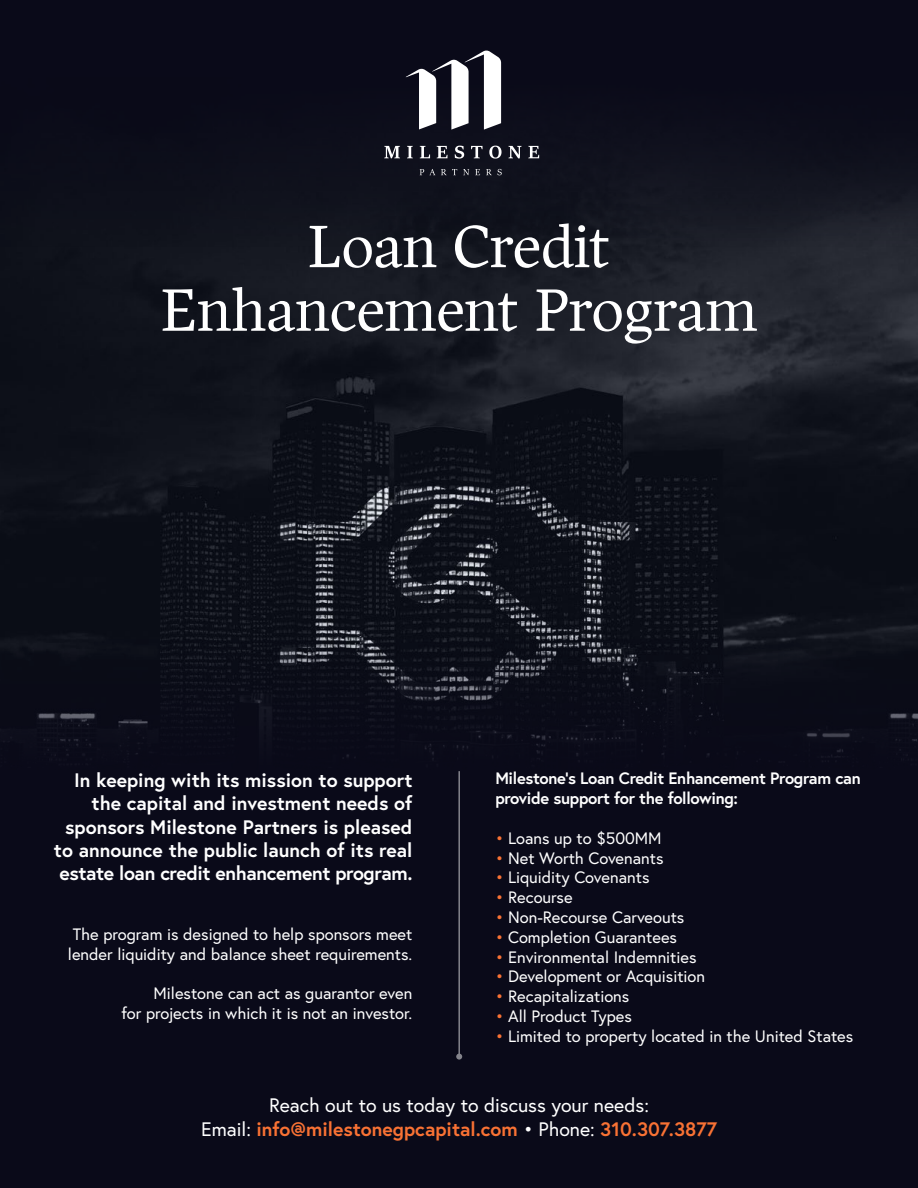
<style>
.page{position:relative;width:918px;height:1188px;background:#0a0a19}
.page>*{position:absolute;margin:0;border:0;box-sizing:border-box;transform-origin:0 0}
.t1{font:300 60px/63.6px "Harfang";letter-spacing:-.005em;color:#fff;text-align:center}
.t2{font:700 19.5px/23.4px "Europa";color:#fff;text-align:right}
.t3{font:19.5px/23.4px "Europa";color:#fff;text-align:center}
.t4{font:16.5px/19.8px "Europa";color:#fff}
.t5{font:700 16.5px/19.8px "Europa";letter-spacing:-.02em;color:#fff}
.s1{color:#f97234}
.s2{font-weight:700;color:#f97234}
</style>
<div class="page">
<img style="left:0;top:63px;width:918px;height:697px">
<hr style="left:458px;top:771px;width:2px;height:286px;background:#fff">
<svg style="left:456px;top:1054px;width:6px;height:6px"></svg>
<svg style="left:420px;top:169px;width:15px;height:6px"></svg>
<svg style="left:441px;top:169px;width:16px;height:6px"></svg>
<svg style="left:463px;top:169px;width:6px;height:6px"></svg>
<svg style="left:475px;top:169px;width:5px;height:6px"></svg>
<svg style="left:486px;top:169px;width:16px;height:6px"></svg>
<svg style="left:384px;top:146px;width:16px;height:12px"></svg>
<svg style="left:407px;top:146px;width:6px;height:12px"></svg>
<svg style="left:420px;top:146px;width:10px;height:12px"></svg>
<svg style="left:437px;top:146px;width:11px;height:12px"></svg>
<svg style="left:455px;top:146px;width:9px;height:13px"></svg>
<svg style="left:471px;top:146px;width:12px;height:12px"></svg>
<svg style="left:489px;top:146px;width:13px;height:13px"></svg>
<svg style="left:508px;top:146px;width:14px;height:12px"></svg>
<svg style="left:528px;top:146px;width:11px;height:12px"></svg>
<svg style="left:406px;top:50px;width:95px;height:80px"></svg>
<h1 class="t1" style="left:161px;top:215px;width:598px">Loan Credit<br>Enhancement Program</h1>
<p class="t2" style="left:54px;top:768px;width:360px">In keeping with its mission to support the capital and investment needs of sponsors Milestone Partners is pleased to announce the public launch of its real estate loan credit enhancement program.</p>
<p class="t4" style="left:68px;top:924px;width:346px">The program is designed to help sponsors meet lender liquidity and balance sheet requirements.</p>
<p class="t4" style="left:121px;top:983px;width:293px;text-align:right">Milestone can act as guarantor even<br>for projects in which it is not an investor.</p>
<p class="t5" style="left:495px;top:768px;width:367px">Milestone’s Loan Credit Enhancement Program can provide support for the following:</p>
<p class="t4" style="left:495px;top:828px;width:168px"><span class="s1">•</span> Loans up to $500MM</p>
<p class="t4" style="left:495px;top:848px;width:170px"><span class="s1">•</span> Net Worth Covenants</p>
<p class="t4" style="left:495px;top:867px;width:156px"><span class="s1">•</span> Liquidity Covenants</p>
<p class="t4" style="left:495px;top:887px;width:79px"><span class="s1">•</span> Recourse</p>
<p class="t4" style="left:495px;top:907px;width:191px"><span class="s1">•</span> Non-Recourse Carveouts</p>
<p class="t4" style="left:495px;top:927px;width:183px"><span class="s1">•</span> Completion Guarantees</p>
<p class="t4" style="left:495px;top:947px;width:203px"><span class="s1">•</span> Environmental Indemnities</p>
<p class="t4" style="left:495px;top:966px;width:211px"><span class="s1">•</span> Development or Acquisition</p>
<p class="t4" style="left:495px;top:986px;width:136px"><span class="s1">•</span> Recapitalizations</p>
<p class="t4" style="left:495px;top:1006px;width:138px"><span class="s1">•</span> All Product Types</p>
<p class="t4" style="left:495px;top:1026px;width:360px"><span class="s1">•</span> Limited to property located in the United States</p>
<p class="t3" style="left:201px;top:1093px;width:517px">Reach out to us today to discuss your needs:<br>Email: <span class="s2">info@milestonegpcapital.com</span> • Phone: <span class="s2">310.307.3877</span></p>
</div>
